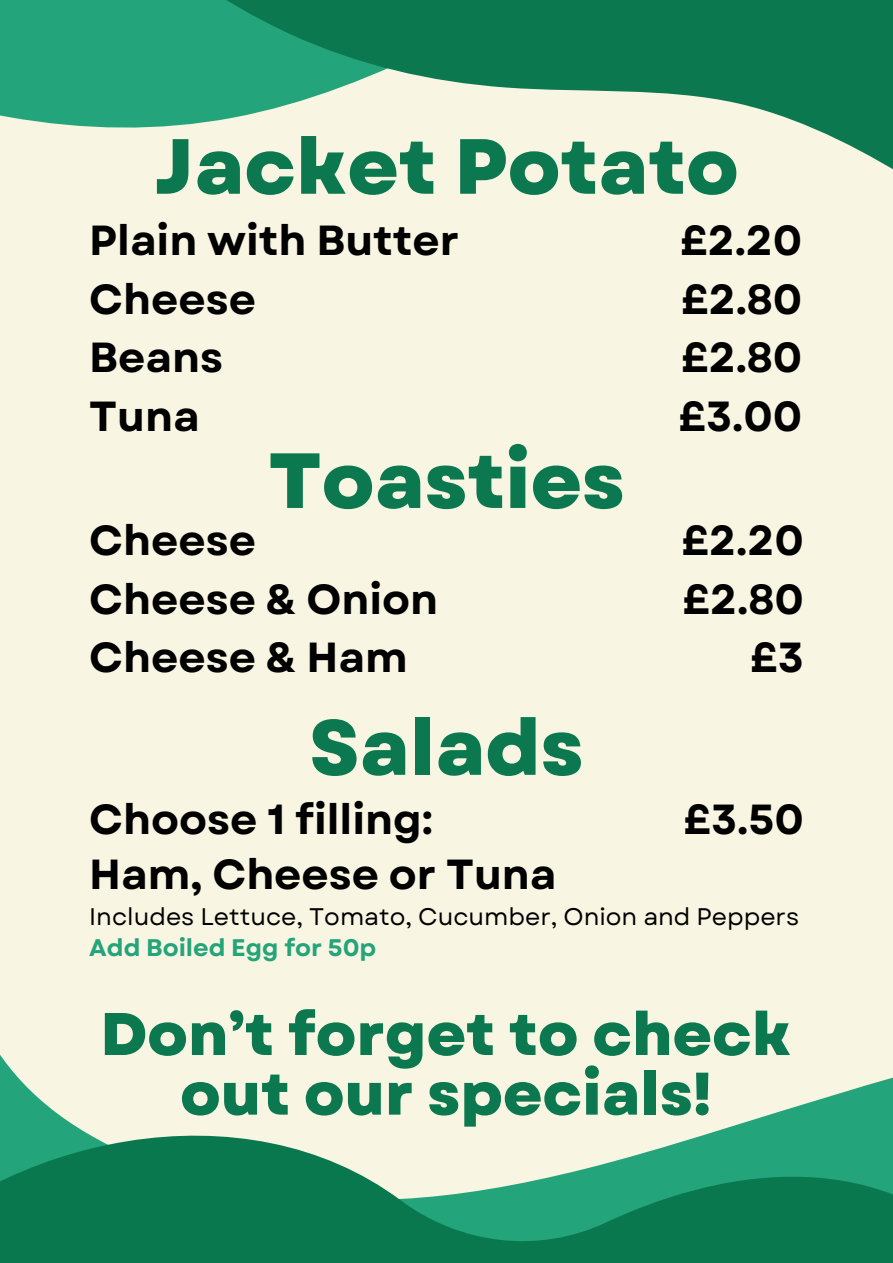
<style>
.page{position:relative;width:893px;height:1263px;background:#f9f5e3}
.page>*{position:absolute;margin:0;border:0;box-sizing:border-box;transform-origin:0 0}
.t1{font:800 78px "Garet";color:#0b784f}
.t2{font:800 60px/59.6px "Garet";color:#0b784f;text-align:center}
.t3{font:700 42px/58.5px "Garet";color:#000}
.t4{font:24px "Garet";color:#000}
.t5{font:700 24px "Garet";color:#24a47a}
</style>
<div class="page">
<img style="left:0;top:1084px;width:893px;height:179px">
<svg style="left:0;top:0;width:893px;height:170px"></svg>
<h1 class="t1" style="left:154px;top:118px;width:586px">Jacket Potato</h1>
<p class="t3" style="left:89px;top:213px;width:371px">Plain with Butter<br>Cheese<br>Beans<br>Tuna</p>
<p class="t3" style="left:678px;top:213px;width:125px;text-align:justify">£2.20 £2.80 £2.80 £3.00</p>
<h1 class="t1" style="left:268px;top:432px;width:358px">Toasties</h1>
<p class="t3" style="left:89px;top:513px;width:350px">Cheese<br>Cheese &amp; Onion<br>Cheese &amp; Ham</p>
<p class="t3" style="left:681px;top:513px;width:124px;text-align:right">£2.20 £2.80 £3</p>
<h1 class="t1" style="left:309px;top:699px;width:275px">Salads</h1>
<p class="t3" style="left:89px;top:793px;width:469px;line-height:54.6px">Choose 1 filling:<br>Ham, Cheese or Tuna</p>
<p class="t4" style="left:89px;top:902px;width:711px">Includes Lettuce, Tomato, Cucumber, Onion and Peppers</p>
<p class="t5" style="left:89px;top:933px;width:288px">Add Boiled Egg for 50p</p>
<p class="t3" style="left:683px;top:792px;width:122px">£3.50</p>
<h2 class="t2" style="left:100px;top:1006px;width:692px">Don’t forget to check out our specials!</h2>
</div>
